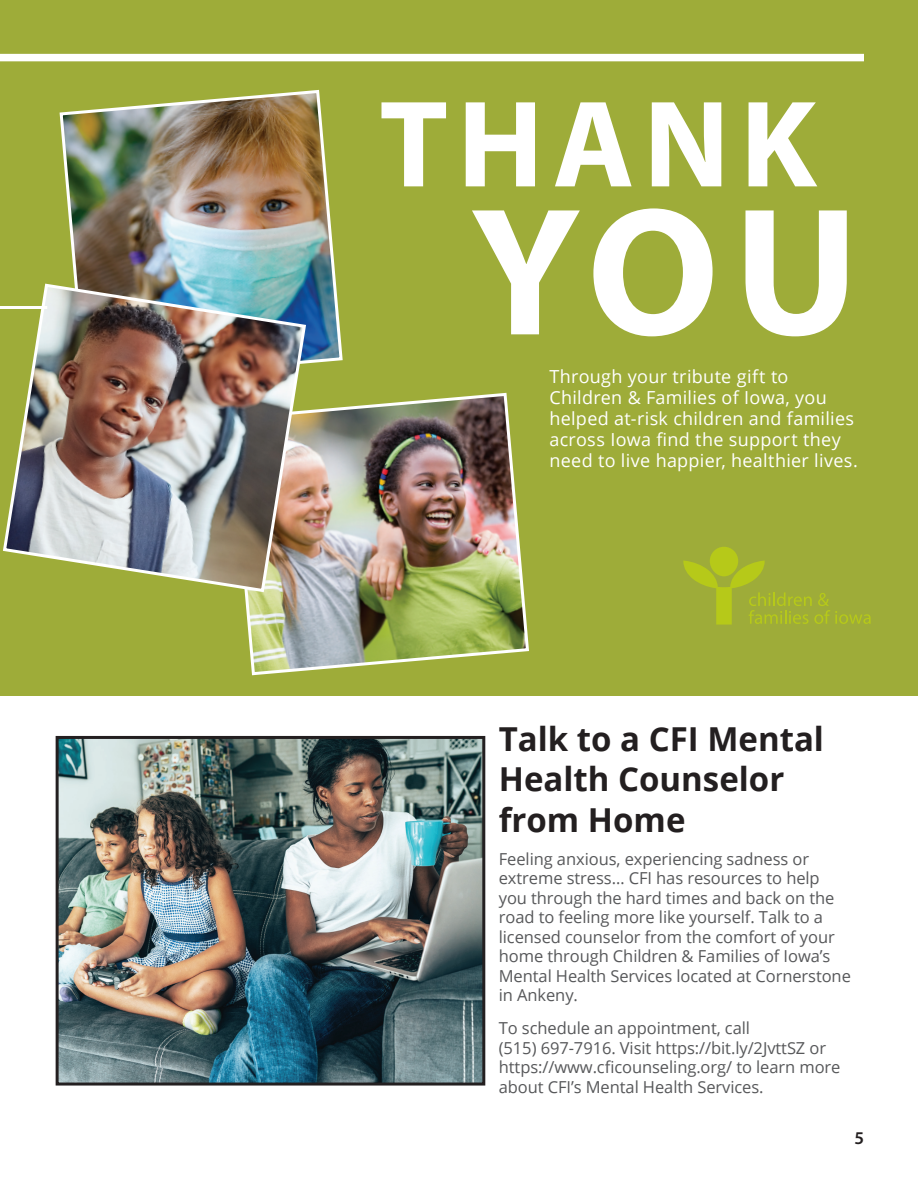
<style>
.page{position:relative;width:918px;height:1188px;background:#fff}
.page>*{position:absolute;margin:0;border:0;box-sizing:border-box;transform-origin:0 0}
.t1{font:700 183.75px "Myriad Pro";color:#fff}
.t2{font:700 124.65px "Myriad Pro";letter-spacing:.075em;color:#fff}
.t3{font:700 33px/40.5px "Open Sans";color:#231f20}
.t4{font:18px/21px "Open Sans";letter-spacing:.015em;color:#fff}
.t5{font:600 18px "Myriad Pro";color:#231f20}
.t6{font:16.5px/19.5px "Open Sans";letter-spacing:-.005em;color:#57585a}
</style>
<div class="page">
<div style="left:0;top:0;width:918px;height:695px;background:#9eac39"></div>
<svg style="left:683px;top:547px;width:188px;height:78px"></svg>
<div style="left:0;top:54px;width:864px;height:7px;background:#fff"></div>
<img style="left:59px;top:89px;width:284px;height:275px">
<img style="left:245px;top:392px;width:284px;height:284px">
<img style="left:3px;top:282px;width:305px;height:312px">
<hr style="left:0;top:306px;width:47px;height:3px;background:#fff">
<img style="left:60px;top:740px;width:421px;height:342px">
<div style="left:56px;top:736px;width:429px;height:350px;border:3px solid #231f20"></div>
<h2 class="t2" style="left:380px;top:63px;width:439px">THANK</h2>
<h1 class="t1" style="left:470px;top:153px;width:390px">YOU</h1>
<p class="t4" style="left:549px;top:366px;width:310px">Through your tribute gift to Children &amp; Families of Iowa, you helped at-risk children and families across Iowa find the support they need to live happier, healthier lives.</p>
<p class="t3" style="left:499px;top:718px;width:327px">Talk to a CFI Mental<br>Health Counselor from Home</p>
<p class="t6" style="left:499px;top:849px;width:354px">Feeling anxious, experiencing sadness or extreme stress… CFI has resources to help you through the hard times and back on the road to feeling more like yourself. Talk to a licensed counselor from the comfort of your home through Children &amp; Families of Iowa’s Mental Health Services located at Cornerstone in Ankeny.</p>
<p class="t6" style="left:499px;top:1018px;width:343px">To schedule an appointment, call<br>(515) 697-7916. Visit https://bit.ly/2JvttSZ or https://www.cficounseling.org/ to learn more about CFI’s Mental Health Services.</p>
<p class="t5" style="left:854px;top:1126px;width:11px">5</p>
</div>
